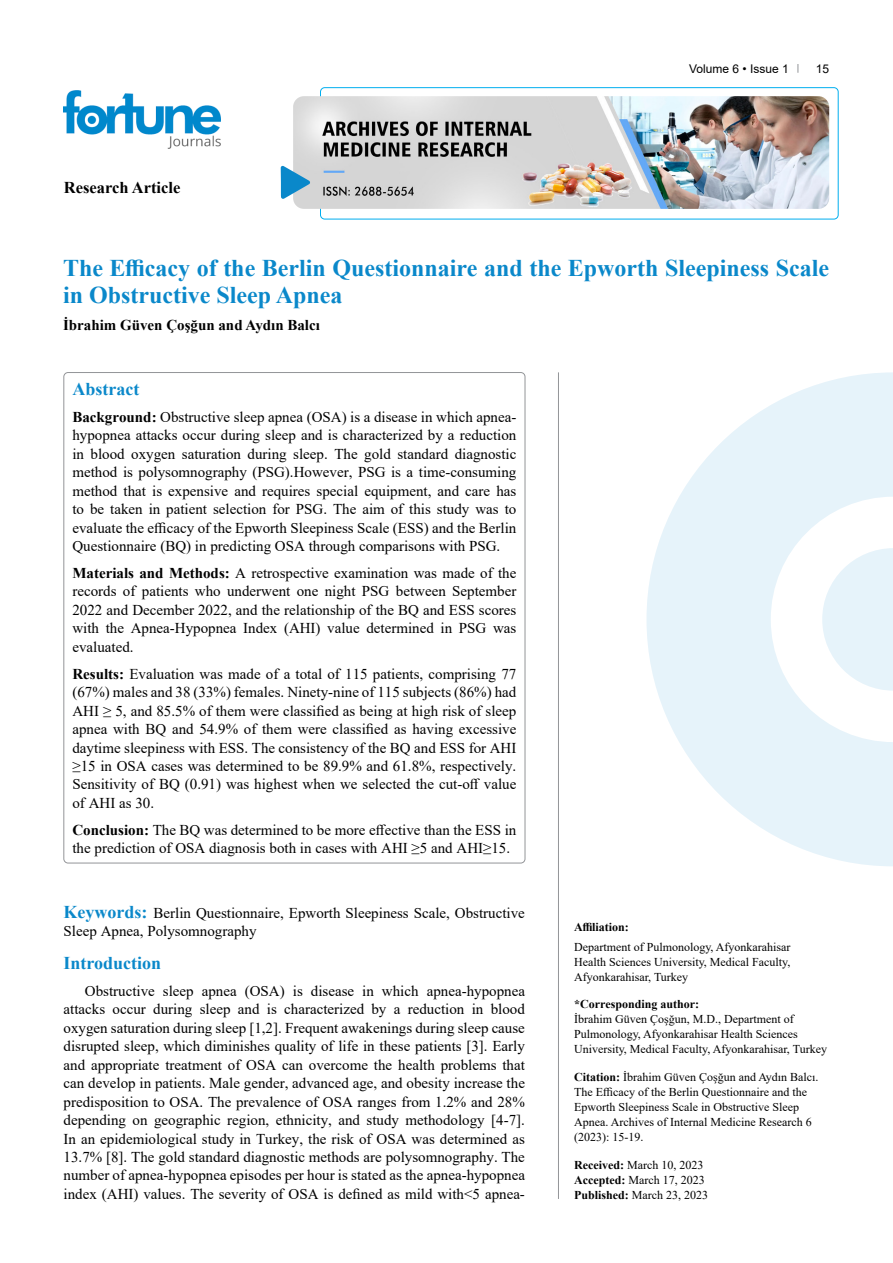
<style>
.page{position:relative;width:893px;height:1263px;background:#fff}
.page>*{position:absolute;margin:0;border:0;box-sizing:border-box;transform-origin:0 0}
.t1{font:700 24px/27px "Times New Roman";color:#0a88ca}
.t2{font:700 18px "Times New Roman";color:#0a88ca}
.t3{font:700 16.5px "Times New Roman";color:#000}
.t4{font:15px/18.5px "Times New Roman";color:#000;text-align:justify}
.t5{font:700 15px "Times New Roman";color:#000}
.t6{font:12px/15px "Times New Roman";color:#000}
.t7{font:700 12px "Times New Roman";color:#000}
.t8{font:12px "Arial";color:#000}
.s1{font-weight:700}
.s2{font-weight:700;font-size:18px;color:#0a88ca}
</style>
<div class="page">
<div style="left:320px;top:87px;width:518px;height:132px;border:1px solid #00aeef;border-radius:4px"></div>
<img style="left:64px;top:90px;width:157px;height:59px">
<img style="left:293px;top:96px;width:536px;height:113px">
<svg style="left:281px;top:166px;width:29px;height:33px"></svg>
<hr style="left:558px;top:372px;width:1px;height:827px;background:#939598">
<svg style="left:646px;top:372px;width:247px;height:494px;fill:#e6f3fa"></svg>
<svg style="left:822px;top:548px;width:71px;height:143px"></svg>
<p class="t3" style="left:64px;top:175px;width:118px">Research Article</p>
<p class="t8" style="left:689px;top:60px;width:101px">Volume 6 • Issue 1</p>
<p class="t8" style="left:816px;top:60px;width:15px">15</p>
<h1 class="t1" style="left:63px;top:254px;width:768px">The Efficacy of the Berlin Questionnaire and the Epworth Sleepiness Scale in Obstructive Sleep Apnea</h1>
<p class="t5" style="left:63px;top:314px;width:258px">İbrahim Güven Çoşğun and Aydın Balcı</p>
<p class="t2" style="left:72px;top:376px;width:68px">Abstract</p>
<p class="t4" style="left:72px;top:407px;width:445px"><span class="s1">Background:</span> Obstructive sleep apnea (OSA) is a disease in which apnea&shy;hypopnea attacks occur during sleep and is characterized by a reduction in blood oxygen saturation during sleep. The gold standard diagnostic method is polysomnography (PSG).However, PSG is a time-consuming method that is expensive and requires special equipment, and care has to be taken in patient selection for PSG. The aim of this study was to evaluate the efficacy of the Epworth Sleepiness Scale (ESS) and the Berlin Questionnaire (BQ) in predicting OSA through comparisons with PSG.</p>
<p class="t4" style="left:72px;top:563px;width:445px"><span class="s1">Materials and Methods:</span> A retrospective examination was made of the records of patients who underwent one night PSG between September 2022 and December 2022, and the relationship of the BQ and ESS scores with the Apnea-Hypopnea Index (AHI) value determined in PSG was evaluated.</p>
<p class="t4" style="left:72px;top:664px;width:445px"><span class="s1">Results:</span> Evaluation was made of a total of 115 patients, comprising 77 (67%) males and 38 (33%) females. Ninety-nine of 115 subjects (86%) had AHI ≥ 5, and 85.5% of them were classified as being at high risk of sleep apnea with BQ and 54.9% of them were classified as having excessive daytime sleepiness with ESS. The consistency of the BQ and ESS for AHI ≥15 in OSA cases was determined to be 89.9% and 61.8%, respectively.<br>Sensitivity of BQ (0.91) was highest when we selected the cut-off value of AHI as 30.</p>
<p class="t4" style="left:72px;top:820px;width:445px"><span class="s1">Conclusion:</span> The BQ was determined to be more effective than the ESS in the prediction of OSA diagnosis both in cases with AHI ≥5 and AHI≥15.</p>
<p class="t4" style="left:64px;top:903px;width:463px"><span class="s2">Keywords:</span> Berlin Questionnaire, Epworth Sleepiness Scale, Obstructive<br>Sleep Apnea, Polysomnography</p>
<p class="t2" style="left:64px;top:950px;width:99px">Introduction</p>
<p class="t4" style="left:64px;top:981px;width:463px;text-indent:21px">Obstructive sleep apnea (OSA) is disease in which apnea-hypopnea attacks occur during sleep and is characterized by a reduction in blood oxygen saturation during sleep [1,2]. Frequent awakenings during sleep cause disrupted sleep, which diminishes quality of life in these patients [3]. Early and appropriate treatment of OSA can overcome the health problems that can develop in patients. Male gender, advanced age, and obesity increase the predisposition to OSA. The prevalence of OSA ranges from 1.2% and 28% depending on geographic region, ethnicity, and study methodology [4-7].<br>In an epidemiological study in Turkey, the risk of OSA was determined as 13.7% [8]. The gold standard diagnostic methods are polysomnography. The number of apnea-hypopnea episodes per hour is stated as the apnea-hypopnea index (AHI) values. The severity of OSA is defined as mild with&lt;5 apnea-</p>
<p class="t7" style="left:574px;top:919px;width:56px">Affiliation:</p>
<p class="t6" style="left:574px;top:939px;width:218px;text-align:justify">Department of Pulmonology, Afyonkarahisar Health Sciences University, Medical Faculty, Afyonkarahisar, Turkey</p>
<p class="t7" style="left:574px;top:996px;width:127px">*Corresponding author:</p>
<p class="t6" style="left:574px;top:1011px;width:254px">İbrahim Güven Çoşğun, M.D., Department of<br>Pulmonology, Afyonkarahisar Health Sciences<br>University, Medical Faculty, Afyonkarahisar, Turkey</p>
<p class="t6" style="left:574px;top:1069px;width:246px"><span class="s1">Citation:</span> İbrahim Güven Çoşğun and Aydın Balcı.<br>The Efficacy of the Berlin Questionnaire and the Epworth Sleepiness Scale in Obstructive Sleep Apnea. Archives of Internal Medicine Research 6 (2023): 15-19.</p>
<p class="t6" style="left:574px;top:1157px;width:136px"><span class="s1">Received:</span> March 10, 2023<br><span class="s1">Accepted:</span> March 17, 2023<br><span class="s1">Published:</span> March 23, 2023</p>
</div>
